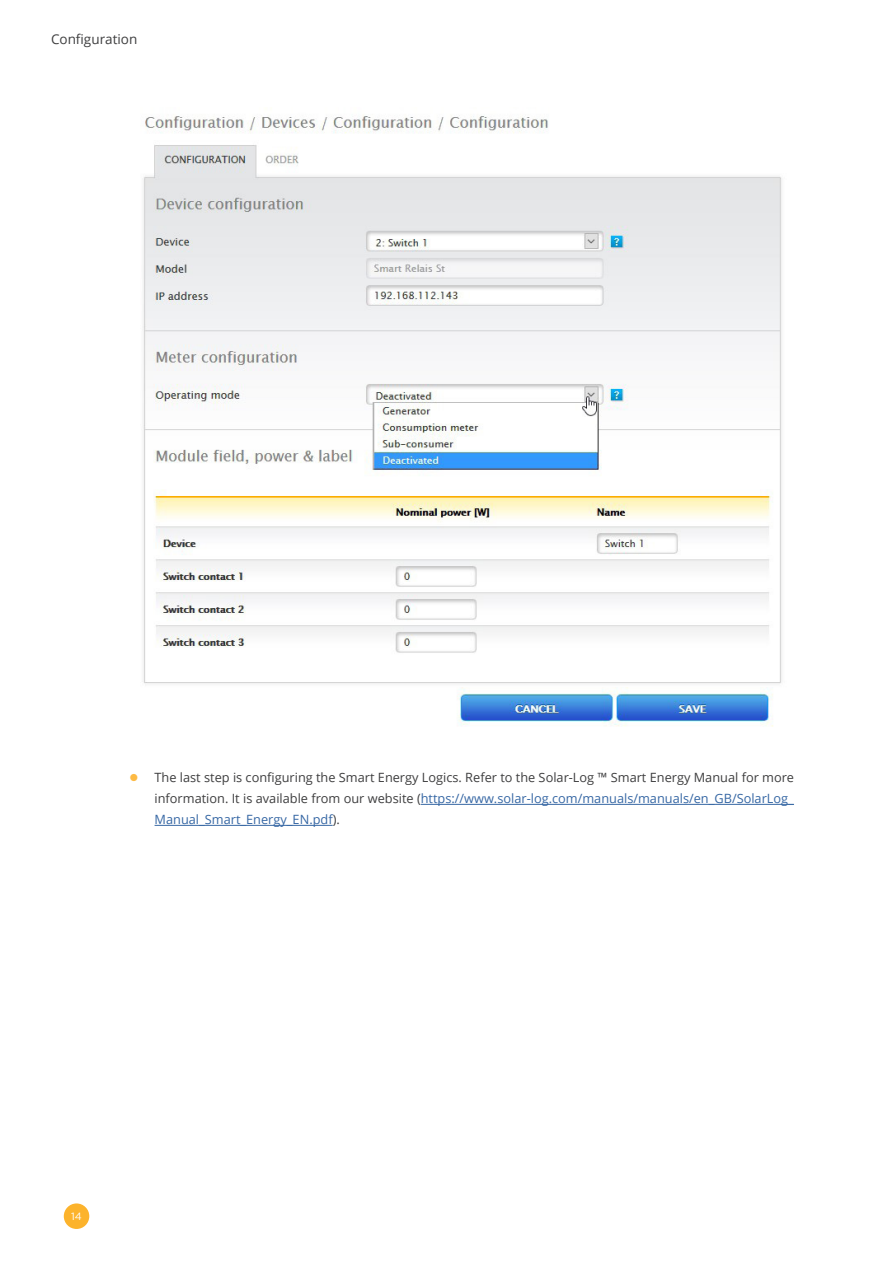
<style>
.page{position:relative;width:893px;height:1263px;background:#fff}
.page>*{position:absolute;margin:0;border:0;box-sizing:border-box;transform-origin:0 0}
.t1{font:13.5px "Open Sans";color:#3e3e3f}
.t2{font:12.75px/21px "Open Sans";color:#3e3e3f;text-align:justify}
.t3{font:10.5px "Gotham";color:#fff}
.s1{font-family:"Gotham";font-size:27px;color:#fdba44}
.s2{color:#3667a4}
</style>
<div class="page">
<div style="left:64px;top:1203px;width:25px;height:26px;background:#fcb32c;border-radius:50%"></div>
<hr style="left:421px;top:804px;width:373px;height:1px;background:#3667a4">
<hr style="left:155px;top:825px;width:178px;height:1px;background:#3667a4">
<img style="left:143px;top:115px;width:639px;height:612px">
<p class="t1" style="left:51px;top:30px;width:88px">Configuration</p>
<p class="t2" style="left:155px;top:767px;width:641px;text-indent:-27px"><span class="s1">•</span> The last step is configuring the Smart Energy Logics. Refer to the Solar-Log ™ Smart Energy Manual for more information. It is available from our website (<span class="s2">https://www.solar-log.com/manuals/manuals/en_GB/SolarLog_ Manual_Smart_Energy_EN.pdf</span>).</p>
<p class="t3" style="left:71px;top:1210px;width:12px">14</p>
</div>
